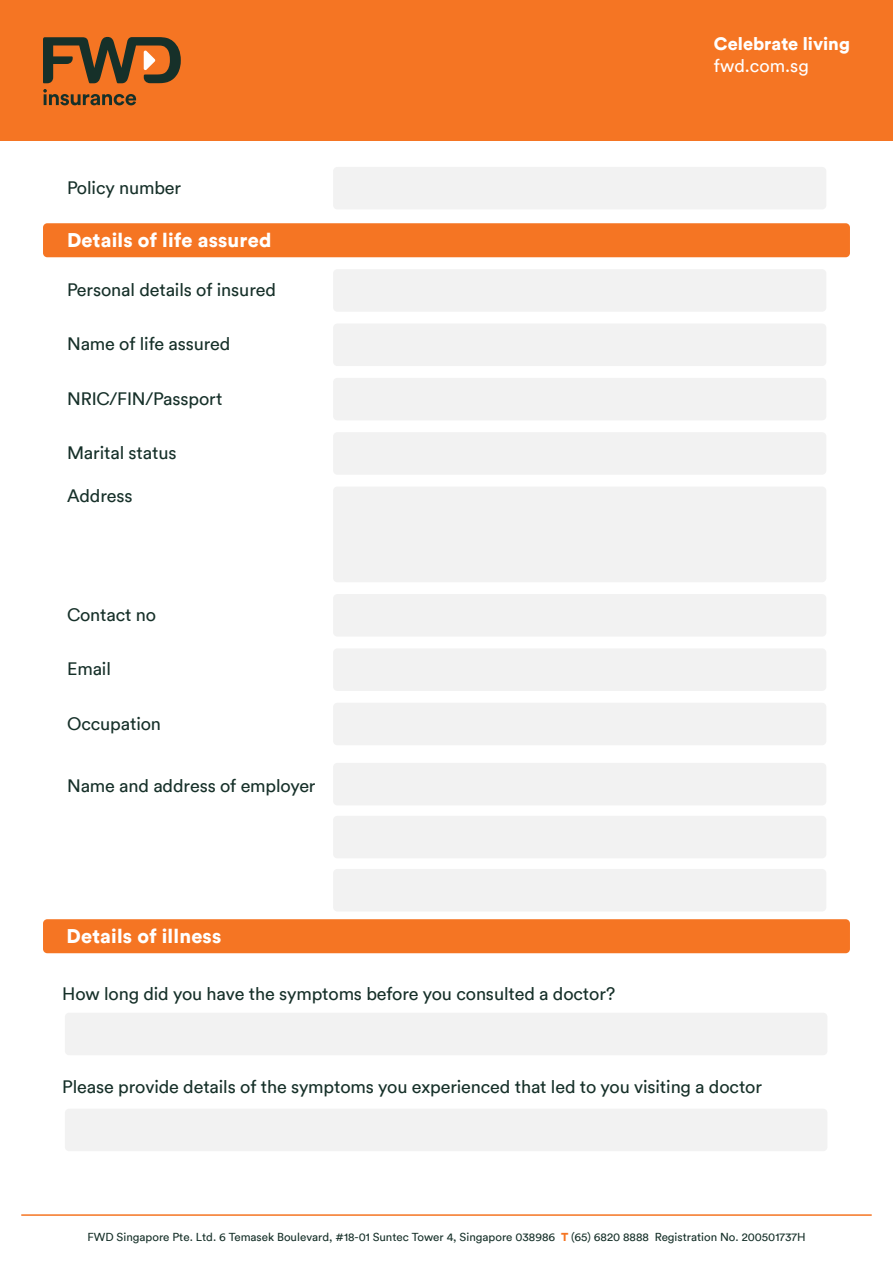
<style>
.page{position:relative;width:893px;height:1263px;background:#fff}
.page>*{position:absolute;margin:0;border:0;box-sizing:border-box;transform-origin:0 0}
.t1{font:900 19.8px "FWD Circular TT";letter-spacing:.01em;color:#fff}
.t2{font:18px "FWD Circular TT";letter-spacing:-.005em;color:#163029}
.t3{font:900 18px "FWD Circular TT";color:#fff}
.t4{font:18px "FWD Circular TT";color:#fff}
.t5{font:11.55px "FWD Circular TT";color:#163029}
.s1{font-weight:900;color:#f57523}
</style>
<div class="page">
<hr style="left:21px;top:1214px;width:851px;height:2px;background:#f57523">
<div style="left:0;top:0;width:893px;height:140px;background:#f57523"></div>
<svg style="left:43px;top:89px;width:93px;height:16px"></svg>
<svg style="left:43px;top:37px;width:138px;height:46px"></svg>
<div style="left:65px;top:1013px;width:762px;height:42px;background:#f2f2f2;border-radius:4px"></div>
<div style="left:43px;top:223px;width:807px;height:34px;background:#f57523;border-radius:4px"></div>
<div style="left:333px;top:269px;width:493px;height:43px;background:#f2f2f2;border-radius:4px"></div>
<div style="left:333px;top:378px;width:493px;height:42px;background:#f2f2f2;border-radius:4px"></div>
<div style="left:333px;top:323px;width:493px;height:43px;background:#f2f2f2;border-radius:4px"></div>
<div style="left:333px;top:432px;width:493px;height:43px;background:#f2f2f2;border-radius:4px"></div>
<div style="left:333px;top:594px;width:493px;height:43px;background:#f2f2f2;border-radius:4px"></div>
<div style="left:333px;top:648px;width:493px;height:43px;background:#f2f2f2;border-radius:4px"></div>
<div style="left:333px;top:763px;width:493px;height:42px;background:#f2f2f2;border-radius:4px"></div>
<div style="left:333px;top:816px;width:493px;height:42px;background:#f2f2f2;border-radius:4px"></div>
<div style="left:333px;top:869px;width:493px;height:42px;background:#f2f2f2;border-radius:4px"></div>
<div style="left:333px;top:703px;width:493px;height:42px;background:#f2f2f2;border-radius:4px"></div>
<div style="left:333px;top:486px;width:493px;height:96px;background:#f2f2f2;border-radius:4px"></div>
<div style="left:43px;top:919px;width:807px;height:34px;background:#f57523;border-radius:4px"></div>
<div style="left:65px;top:1109px;width:762px;height:42px;background:#f2f2f2;border-radius:4px"></div>
<div style="left:333px;top:167px;width:493px;height:42px;background:#f2f2f2;border-radius:4px"></div>
<p class="t2" style="left:67px;top:175px;width:116px">Policy number</p>
<p class="t1" style="left:67px;top:226px;width:206px">Details of life assured</p>
<p class="t2" style="left:67px;top:278px;width:210px">Personal details of insured</p>
<p class="t2" style="left:67px;top:332px;width:165px">Name of life assured</p>
<p class="t2" style="left:67px;top:386px;width:157px">NRIC/FIN/Passport</p>
<p class="t2" style="left:67px;top:441px;width:111px">Marital status</p>
<p class="t2" style="left:67px;top:483px;width:67px">Address</p>
<p class="t2" style="left:67px;top:602px;width:91px">Contact no</p>
<p class="t2" style="left:67px;top:657px;width:45px">Email</p>
<p class="t2" style="left:67px;top:711px;width:96px">Occupation</p>
<p class="t2" style="left:67px;top:774px;width:250px">Name and address of employer</p>
<p class="t1" style="left:67px;top:922px;width:156px">Details of illness</p>
<p class="t2" style="left:62px;top:981px;width:555px">How long did you have the symptoms before you consulted a doctor?</p>
<p class="t3" style="left:714px;top:31px;width:138px">Celebrate living</p>
<p class="t4" style="left:714px;top:54px;width:96px">fwd.com.sg</p>
<p class="t2" style="left:62px;top:1075px;width:701px">Please provide details of the symptoms you experienced that led to you visiting a doctor</p>
<p class="t5" style="left:87px;top:1229px;width:720px">FWD Singapore Pte. Ltd. 6 Temasek Boulevard, #18-01 Suntec Tower 4, Singapore 038986 <span class="s1">T</span> (65) 6820 8888 Registration No. 200501737H</p>
</div>
